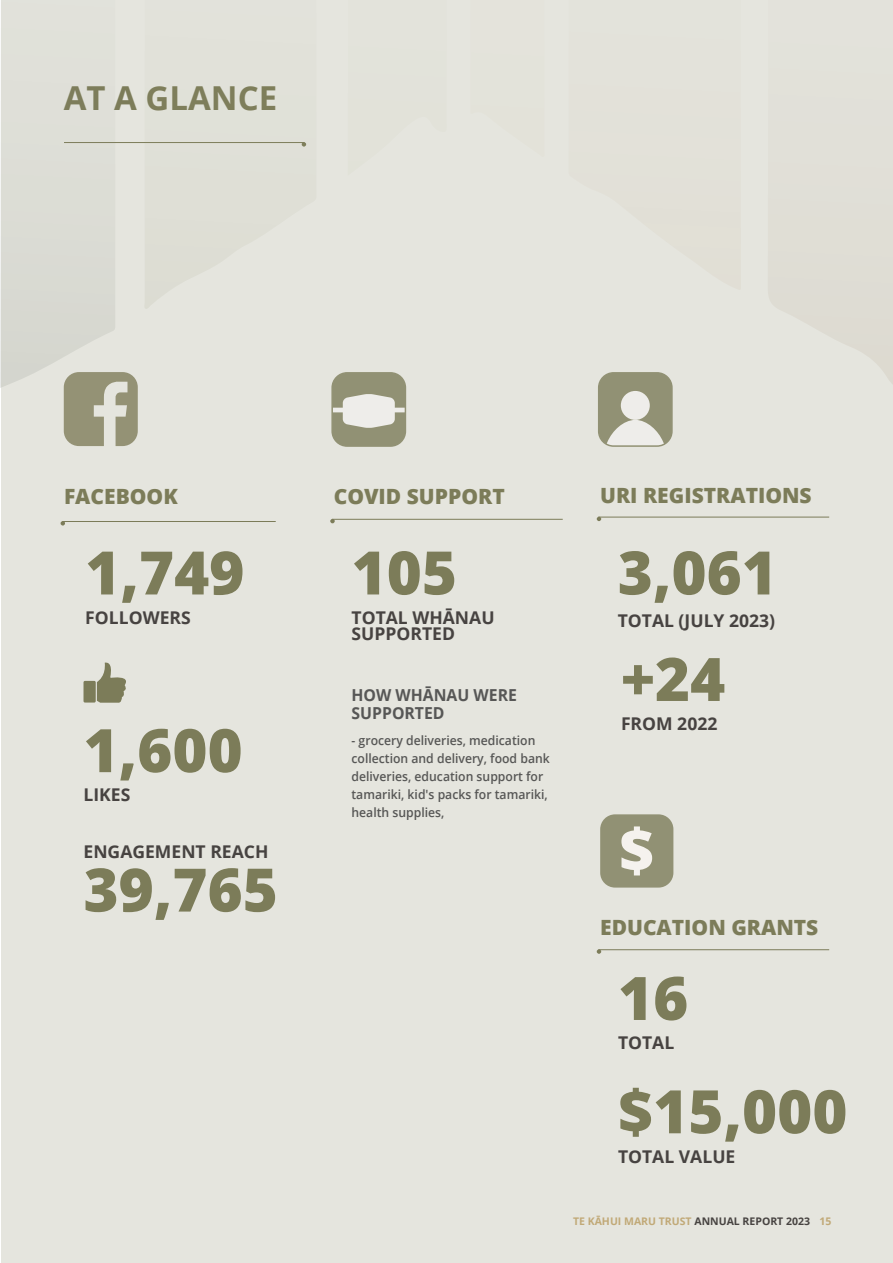
<style>
.page{position:relative;width:893px;height:1263px;background:#fff}
.page>*{position:absolute;margin:0;border:0;box-sizing:border-box;transform-origin:0 0}
.t1{font:800 60px "Open Sans";color:#7c7c59}
.t2{font:700 33px "Open Sans";color:#7c7c59}
.t3{font:800 21px "Open Sans";color:#7c7c59}
.t4{font:700 17.55px/16.5px "Open Sans";color:#474341}
.t5{font:700 16.5px/18px "Open Sans";color:#575756;scale:.96 1}
.t6{font:600 12.75px/18px "Open Sans";color:#575756;scale:.96 1}
.t7{font:700 10.5px "Open Sans";color:#c1a977}
.s1{color:#474341}
</style>
<div class="page">
<div style="left:1px;top:0;width:892px;height:1263px;background:#e5e5de"></div>
<hr style="left:64px;top:142px;width:240px;height:1px;background:#7c7c59">
<hr style="left:62px;top:521px;width:214px;height:1px;background:#7c7c59">
<svg style="left:61px;top:521px;width:4px;height:4px"></svg>
<svg style="left:84px;top:662px;width:42px;height:41px"></svg>
<svg style="left:145px;top:142px;width:162px;height:167px"></svg>
<svg style="left:768px;top:292px;width:125px;height:92px"></svg>
<svg style="left:0;top:143px;width:138px;height:303px"></svg>
<hr style="left:332px;top:519px;width:231px;height:1px;background:#7c7c59">
<svg style="left:330px;top:519px;width:5px;height:4px"></svg>
<div style="left:332px;top:373px;width:73px;height:73px;background:#919174;border-radius:15px"></div>
<svg style="left:334px;top:394px;width:69px;height:34px"></svg>
<div style="left:331px;top:372px;width:75px;height:75px;border:2px solid #7d7d5a;border-radius:15px"></div>
<hr style="left:598px;top:517px;width:231px;height:1px;background:#7c7c59">
<svg style="left:597px;top:517px;width:4px;height:4px"></svg>
<div style="left:599px;top:373px;width:73px;height:73px;background:#919174;border-radius:15px"></div>
<div style="left:624px;top:394px;width:23px;height:23px;background:#f1f0ed;border-radius:50%"></div>
<div style="left:621px;top:391px;width:29px;height:29px;border:6px solid #f1f0ed;border-radius:50%"></div>
<svg style="left:603px;top:417px;width:66px;height:27px"></svg>
<div style="left:598px;top:372px;width:75px;height:75px;border:2px solid #7d7d5a;border-radius:15px"></div>
<hr style="left:598px;top:949px;width:231px;height:1px;background:#7c7c59">
<svg style="left:597px;top:949px;width:4px;height:5px"></svg>
<div style="left:600px;top:814px;width:73px;height:73px;background:#919174;border-radius:15px"></div>
<svg style="left:621px;top:826px;width:31px;height:49px"></svg>
<h2 class="t2" style="left:64px;top:75px;width:215px">AT A GLANCE</h2>
<h3 class="t3" style="left:64px;top:481px;width:115px">FACEBOOK</h3>
<h1 class="t1" style="left:85px;top:527px;width:161px">1,749</h1>
<h3 class="t4" style="left:85px;top:609px;width:107px">FOLLOWERS</h3>
<h1 class="t1" style="left:84px;top:705px;width:161px">1,600</h1>
<h3 class="t4" style="left:84px;top:786px;width:48px">LIKES</h3>
<h3 class="t4" style="left:84px;top:842px;width:187px">ENGAGEMENT REACH</h3>
<h1 class="t1" style="left:84px;top:844px;width:196px">39,765</h1>
<h3 class="t3" style="left:334px;top:481px;width:173px">COVID SUPPORT</h3>
<h1 class="t1" style="left:351px;top:527px;width:107px">105</h1>
<h3 class="t4" style="left:351px;top:609px;width:145px">TOTAL WHĀNAU<br>SUPPORTED</h3>
<p class="t5" style="left:351px;top:685px;width:174px">HOW WHĀNAU WERE<br>SUPPORTED</p>
<p class="t6" style="left:351px;top:731px;width:208px">- grocery deliveries, medication collection and delivery, food bank deliveries, education support for tamariki, kid's packs for tamariki, health supplies,</p>
<h3 class="t3" style="left:600px;top:479px;width:213px">URI REGISTRATIONS</h3>
<h1 class="t1" style="left:618px;top:527px;width:161px">3,061</h1>
<h3 class="t4" style="left:618px;top:612px;width:159px">TOTAL (JULY 2023)</h3>
<h1 class="t1" style="left:621px;top:633px;width:106px">+24</h1>
<h3 class="t4" style="left:621px;top:715px;width:98px">FROM 2022</h3>
<h3 class="t3" style="left:600px;top:911px;width:220px">EDUCATION GRANTS</h3>
<h1 class="t1" style="left:618px;top:952px;width:72px">16</h1>
<h3 class="t4" style="left:618px;top:1034px;width:58px">TOTAL</h3>
<h1 class="t1" style="left:618px;top:1066px;width:231px">$15,000</h1>
<h3 class="t4" style="left:618px;top:1147px;width:119px">TOTAL VALUE</h3>
<p class="t7" style="left:573px;top:1214px;width:260px">TE KĀHUI MARU TRUST <span class="s1">ANNUAL REPORT 2023</span> 15</p>
</div>
